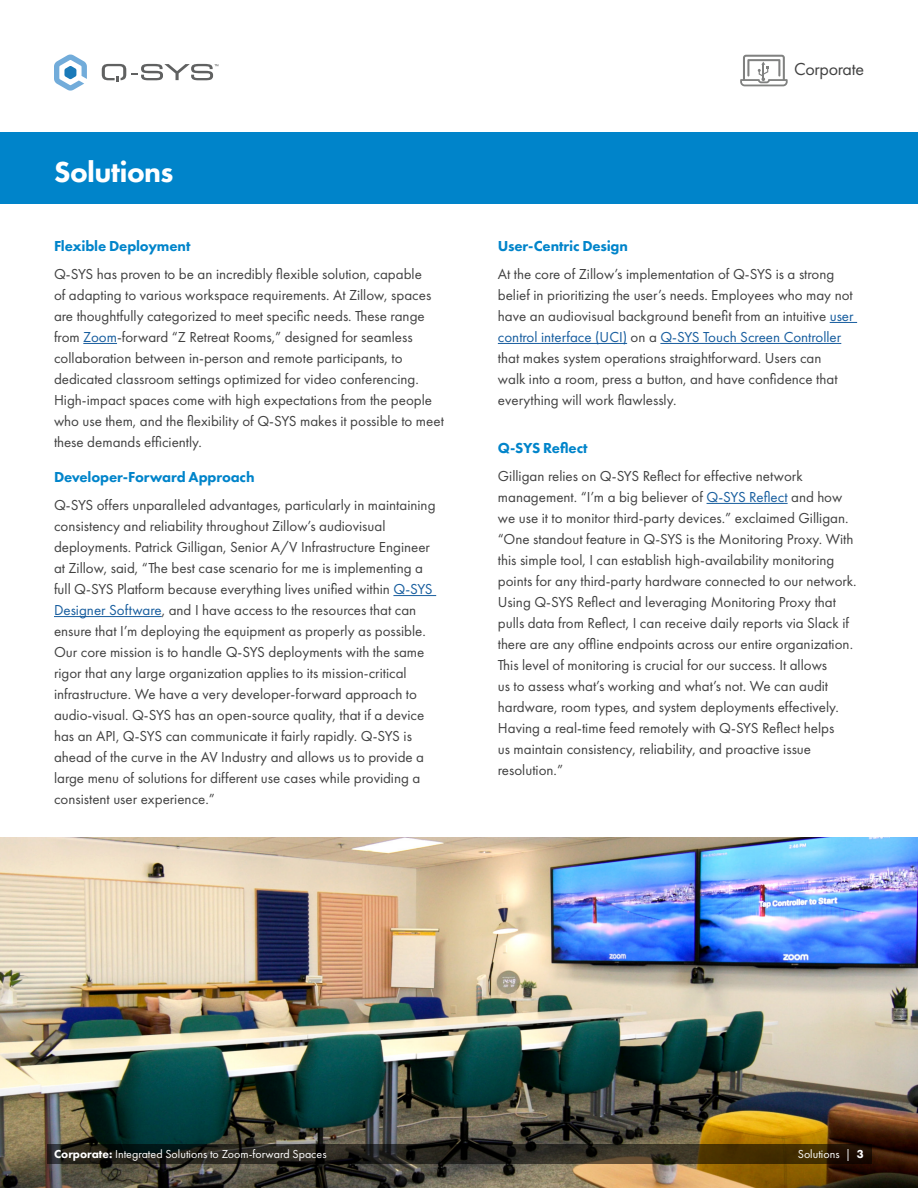
<style>
.page{position:relative;width:918px;height:1188px;background:#fff}
.page>*{position:absolute;margin:0;border:0;box-sizing:border-box;transform-origin:0 0}
.t1{font:800 30px "Futura PT";letter-spacing:-.02em;color:#fff}
.t2{font:18px "Futura PT";letter-spacing:-.02em;color:#414141}
.t3{font:15px/21px "Futura PT";color:#414141}
.t4{font:800 15px "Futura PT";letter-spacing:-.01em;color:#0084ca}
.t5{font:12px "Futura PT";color:#fff}
.s1{color:#175d9e}
.s2{font-weight:800}
</style>
<div class="page">
<img style="left:0;top:837px;width:918px;height:351px">
<svg style="left:47px;top:1145px;width:824px;height:19px;background:#2a2417"></svg>
<div style="left:0;top:132px;width:918px;height:72px;background:#0084ca"></div>
<svg style="left:54px;top:54px;width:33px;height:37px"></svg>
<svg style="left:102px;top:64px;width:116px;height:18px"></svg>
<hr style="left:83px;top:343px;width:34px;height:1px;background:#175d9e">
<svg style="left:740px;top:55px;width:48px;height:31px"></svg>
<hr style="left:393px;top:595px;width:43px;height:1px;background:#175d9e">
<hr style="left:54px;top:616px;width:108px;height:1px;background:#175d9e">
<svg style="left:830px;top:322px;width:27px;height:1px"></svg>
<hr style="left:498px;top:343px;width:129px;height:1px;background:#175d9e">
<hr style="left:660px;top:343px;width:181px;height:1px;background:#175d9e">
<hr style="left:707px;top:503px;width:81px;height:1px;background:#175d9e">
<p class="t1" style="left:54px;top:153px;width:121px">Solutions</p>
<p class="t4" style="left:54px;top:237px;width:138px">Flexible Deployment</p>
<p class="t3" style="left:54px;top:263px;width:391px">Q-SYS has proven to be an incredibly flexible solution, capable<br>of adapting to various workspace requirements. At Zillow, spaces are thoughtfully categorized to meet specific needs. These range from <span class="s1">Zoom</span>-forward “Z Retreat Rooms,” designed for seamless collaboration between in-person and remote participants, to dedicated classroom settings optimized for video conferencing.<br>High-impact spaces come with high expectations from the people who use them, and the flexibility of Q-SYS makes it possible to meet these demands efficiently.</p>
<p class="t4" style="left:54px;top:468px;width:202px">Developer-Forward Approach</p>
<p class="t3" style="left:54px;top:495px;width:383px">Q-SYS offers unparalleled advantages, particularly in maintaining consistency and reliability throughout Zillow’s audiovisual deployments. Patrick Gilligan, Senior A/V Infrastructure Engineer at Zillow, said, “The best case scenario for me is implementing a full Q-SYS Platform because everything lives unified within <span class="s1">Q-SYS Designer Software</span>, and I have access to the resources that can ensure that I’m deploying the equipment as properly as possible.<br>Our core mission is to handle Q-SYS deployments with the same rigor that any large organization applies to its mission-critical infrastructure. We have a very developer-forward approach to audio-visual. Q-SYS has an open-source quality, that if a device has an API, Q-SYS can communicate it fairly rapidly. Q-SYS is ahead of the curve in the AV Industry and allows us to provide a large menu of solutions for different use cases while providing a consistent user experience.”</p>
<p class="t2" style="left:794px;top:58px;width:71px">Corporate</p>
<p class="t4" style="left:498px;top:237px;width:132px">User-Centric Design</p>
<p class="t3" style="left:498px;top:263px;width:357px">At the core of Zillow’s implementation of Q-SYS is a strong belief in prioritizing the user’s needs. Employees who may not have an audiovisual background benefit from an intuitive <span class="s1">user control interface (UCI)</span> on a <span class="s1">Q-SYS Touch Screen Controller </span>that makes system operations straightforward. Users can<br>walk into a room, press a button, and have confidence that everything will work flawlessly.</p>
<p class="t4" style="left:498px;top:439px;width:91px">Q-SYS Reflect</p>
<p class="t3" style="left:498px;top:465px;width:360px">Gilligan relies on Q-SYS Reflect for effective network management. “I’m a big believer of <span class="s1">Q-SYS Reflect</span> and how we use it to monitor third-party devices.” exclaimed Gilligan. “One standout feature in Q-SYS is the Monitoring Proxy. With this simple tool, I can establish high-availability monitoring points for any third-party hardware connected to our network.<br>Using Q-SYS Reflect and leveraging Monitoring Proxy that pulls data from Reflect, I can receive daily reports via Slack if there are any offline endpoints across our entire organization.<br>This level of monitoring is crucial for our success. It allows<br>us to assess what’s working and what’s not. We can audit hardware, room types, and system deployments effectively.<br>Having a real-time feed remotely with Q-SYS Reflect helps<br>us maintain consistency, reliability, and proactive issue resolution.”</p>
<p class="t5" style="left:54px;top:1147px;width:274px"><span class="s2">Corporate:</span> Integrated Solutions to Zoom-forward Spaces</p>
<p class="t5" style="left:798px;top:1147px;width:68px">Solutions | <span class="s2">3</span></p>
</div>
